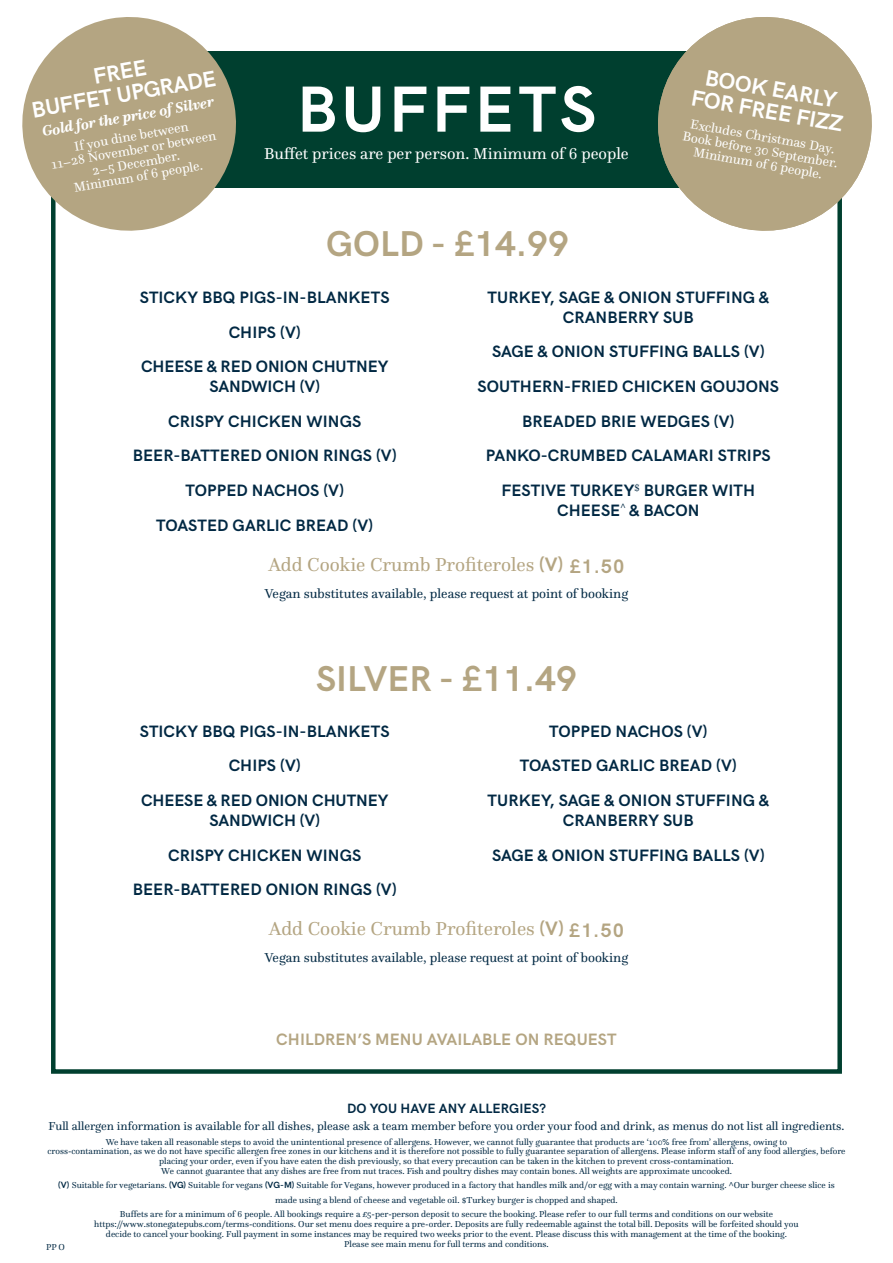
<style>
.page{position:relative;width:893px;height:1263px;background:#fff}
.page>*{position:absolute;margin:0;border:0;box-sizing:border-box;transform-origin:0 0}
.t1{font:700 65.4px "HK Grotesk";letter-spacing:.055em;color:#fff}
.t2{font:700 36px "HK Grotesk";letter-spacing:.005em;color:#b4a582}
.t3{font:700 22.5px/22.5px "HK Grotesk";color:#fff;text-align:center}
.t4{font:19.5px "Questa";color:#b4a582}
.t5{font:700 16.5px/34.7px "HK Grotesk";letter-spacing:.005em;color:#012843;text-align:center}
.t6{font:16.5px "Questa";color:#fff}
.t7{font:700 16.5px "HK Grotesk";letter-spacing:.005em;color:#b4a582}
.t8{font:italic 700 15px "Questa";color:#fff}
.t9{font:13.5px/13.5px "Questa";color:#fff;text-align:center}
.t10{font:13.5px "Questa";color:#012843}
.t11{font:700 13.5px "HK Grotesk";letter-spacing:.005em;color:#012843}
.t12{font:12px "Questa";color:#012843}
.t13{font:9px/9.9px "Questa";color:#012843;text-align:center}
.s1{font-family:"HK Grotesk";font-weight:700}
</style>
<div class="page">
<div style="left:53px;top:51px;width:787px;height:136px;background:#003f2f"></div>
<svg style="left:22px;top:17px;width:223px;height:222px;fill:#b4a582"></svg>
<svg style="left:649px;top:17px;width:223px;height:222px;fill:#b4a582"></svg>
<h3 class="t3" style="left:26px;top:75px;width:188px;rotate:-10deg">FREE<br>BUFFET UPGRADE</h3>
<h3 class="t8" style="left:41px;top:122px;width:176px;rotate:-10deg">Gold for the price of Silver</h3>
<h3 class="t9" style="left:48px;top:144px;width:168px;rotate:-10deg">If you dine between<br>11–28 November or between<br>2–5 December.<br>Minimum of 6 people.</h3>
<h1 class="t1" style="left:297px;top:60px;width:301px">BUFFETS</h1>
<h3 class="t6" style="left:264px;top:143px;width:366px">Buffet prices are per person. Minimum of 6 people</h3>
<h2 class="t2" style="left:326px;top:217px;width:244px">GOLD - £14.99</h2>
<h3 class="t3" style="left:697px;top:63px;width:155px;rotate:10deg">BOOK EARLY<br>FOR FREE FIZZ</h3>
<h3 class="t9" style="left:686px;top:116px;width:159px;rotate:10deg">Excludes Christmas Day.<br>Book before 30 September.<br>Minimum of 6 people.</h3>
<h3 class="t5" style="left:140px;top:279px;width:251px">STICKY BBQ PIGS-IN-BLANKETS<br>CHIPS (V)<br>CHEESE &amp; RED ONION CHUTNEY</h3>
<h3 class="t5" style="left:133px;top:368px;width:265px">SANDWICH (V)<br>CRISPY CHICKEN WINGS<br>BEER-BATTERED ONION RINGS (V)<br>TOPPED NACHOS (V)<br>TOASTED GARLIC BREAD (V)</h3>
<h3 class="t5" style="left:488px;top:286px;width:284px;line-height:19.8px">TURKEY, SAGE &amp; ONION STUFFING &amp;<br>CRANBERRY SUB</h3>
<h3 class="t5" style="left:477px;top:333px;width:303px">SAGE &amp; ONION STUFFING BALLS (V)<br>SOUTHERN-FRIED CHICKEN GOUJONS<br>BREADED BRIE WEDGES (V)<br>PANKO-CRUMBED CALAMARI STRIPS<br>FESTIVE TURKEY<sup>$</sup> BURGER WITH</h3>
<h3 class="t5" style="left:557px;top:492px;width:144px">CHEESE<sup>^</sup> &amp; BACON</h3>
<h3 class="t4" style="left:268px;top:552px;width:357px">Add Cookie Crumb Profiteroles <span class="s1">(V) £1.50</span></h3>
<h3 class="t10" style="left:265px;top:585px;width:365px">Vegan substitutes available, please request at point of booking</h3>
<h2 class="t2" style="left:316px;top:652px;width:262px">SILVER - £11.49</h2>
<h3 class="t5" style="left:140px;top:712px;width:251px">STICKY BBQ PIGS-IN-BLANKETS<br>CHIPS (V)<br>CHEESE &amp; RED ONION CHUTNEY</h3>
<h3 class="t5" style="left:133px;top:801px;width:265px">SANDWICH (V)<br>CRISPY CHICKEN WINGS<br>BEER-BATTERED ONION RINGS (V)</h3>
<h3 class="t5" style="left:488px;top:712px;width:284px">TOPPED NACHOS (V)<br>TOASTED GARLIC BREAD (V)<br>TURKEY, SAGE &amp; ONION STUFFING &amp;</h3>
<h3 class="t5" style="left:492px;top:801px;width:274px">CRANBERRY SUB<br>SAGE &amp; ONION STUFFING BALLS (V)</h3>
<h3 class="t4" style="left:269px;top:917px;width:357px">Add Cookie Crumb Profiteroles <span class="s1">(V) £1.50</span></h3>
<h3 class="t10" style="left:265px;top:949px;width:365px">Vegan substitutes available, please request at point of booking</h3>
<h3 class="t7" style="left:276px;top:1027px;width:342px">CHILDREN’S MENU AVAILABLE ON REQUEST</h3>
<h3 class="t11" style="left:347px;top:1098px;width:200px">DO YOU HAVE ANY ALLERGIES?</h3>
<h3 class="t12" style="left:48px;top:1119px;width:797px">Full allergen information is available for all dishes, please ask a team member before you order your food and drink, as menus do not list all ingredients.</h3>
<p class="t13" style="left:47px;top:1136px;width:800px">We have taken all reasonable steps to avoid the unintentional presence of allergens. However, we cannot fully guarantee that products are ‘100% free from’ allergens, owing to<br>cross-contamination, as we do not have specific allergen free zones in our kitchens and it is therefore not possible to fully guarantee separation of allergens. Please inform staff of any food allergies, before placing your order, even if you have eaten the dish previously, so that every precaution can be taken in the kitchen to prevent cross-contamination.<br>We cannot guarantee that any dishes are free from nut traces. Fish and poultry dishes may contain bones. All weights are approximate uncooked.</p>
<p class="t13" style="left:58px;top:1178px;width:778px;line-height:14.2px"><span class="s1">(V)</span> Suitable for vegetarians. <span class="s1">(VG)</span> Suitable for vegans <span class="s1">(VG-M)</span> Suitable for Vegans, however produced in a factory that handles milk and/or egg with a may contain warning. ^Our burger cheese slice is made using a blend of cheese and vegetable oil. $Turkey burger is chopped and shaped.<br>Buffets are for a minimum of 6 people. All bookings require a £5-per-person deposit to secure the booking. Please refer to our full terms and conditions on our website</p>
<p class="t13" style="left:94px;top:1219px;width:706px">https://www.stonegatepubs.com/terms-conditions. Our set menu does require a pre-order. Deposits are fully redeemable against the total bill. Deposits will be forfeited should you decide to cancel your booking. Full payment in some instances may be required two weeks prior to the event. Please discuss this with management at the time of the booking.<br>Please see main menu for full terms and conditions.</p>
<p class="t13" style="left:46px;top:1241px;width:20px">PP O</p>
</div>
